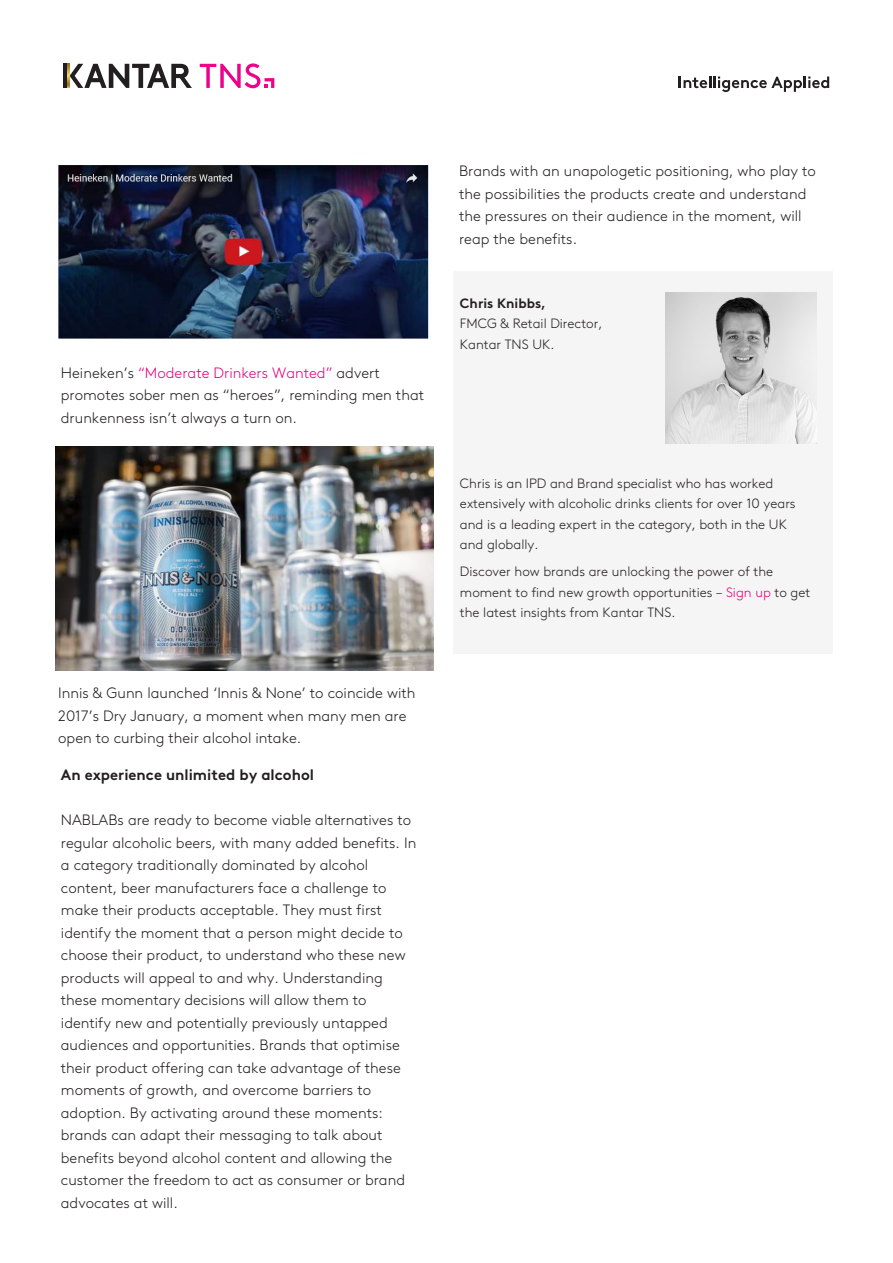
<style>
.page{position:relative;width:893px;height:1263px;background:#fff}
.page>*{position:absolute;margin:0;border:0;box-sizing:border-box;transform-origin:0 0}
.Body_copy{font:300 15px/22.5px "Kantar Brown";color:#231f20}
.Body_copy-2{font:700 15px "Kantar Brown";color:#231f20}
.Body_copy-3{font:300 13.5px/20.2px "Kantar Brown";color:#231f20}
.s1{color:#e5007e}
.s2{font-weight:700}
</style>
<div class="page">
<div style="left:453px;top:271px;width:380px;height:382px;background:#f5f5f5"></div>
<svg style="left:70px;top:64px;width:122px;height:24px"></svg>
<svg style="left:67px;top:64px;width:2px;height:24px"></svg>
<hr style="left:64px;top:64px;width:3px;height:24px;background:#231f20">
<svg style="left:200px;top:63px;width:74px;height:25px"></svg>
<svg style="left:679px;top:77px;width:150px;height:15px"></svg>
<img style="left:56px;top:447px;width:378px;height:224px">
<img style="left:665px;top:293px;width:151px;height:151px">
<img style="left:58px;top:165px;width:372px;height:174px">
<p class="Body_copy" style="left:61px;top:360px;width:365px">Heineken’s <span class="s1">“Moderate Drinkers Wanted”</span> advert promotes sober men as “heroes”, reminding men that drunkenness isn’t always a turn on.</p>
<p class="Body_copy" style="left:58px;top:681px;width:359px">Innis &amp; Gunn launched ‘Innis &amp; None’ to coincide with<br>2017’s Dry January, a moment when many men are open to curbing their alcohol intake.</p>
<p class="Body_copy-2" style="left:61px;top:763px;width:255px">An experience unlimited by alcohol</p>
<p class="Body_copy" style="left:61px;top:807px;width:357px">NABLABs are ready to become viable alternatives to regular alcoholic beers, with many added benefits. In a category traditionally dominated by alcohol content, beer manufacturers face a challenge to make their products acceptable. They must first identify the moment that a person might decide to choose their product, to understand who these new products will appeal to and why. Understanding these momentary decisions will allow them to identify new and potentially previously untapped audiences and opportunities. Brands that optimise their product offering can take advantage of these moments of growth, and overcome barriers to adoption. By activating around these moments: brands can adapt their messaging to talk about benefits beyond alcohol content and allowing the customer the freedom to act as consumer or brand advocates at will.</p>
<p class="Body_copy" style="left:459px;top:159px;width:358px">Brands with an unapologetic positioning, who play to the possibilities the products create and understand the pressures on their audience in the moment, will reap the benefits.</p>
<p class="Body_copy-3" style="left:460px;top:292px;width:144px"><span class="s2">Chris Knibbs,<br></span>FMCG &amp; Retail Director,<br>Kantar TNS UK.</p>
<p class="Body_copy-3" style="left:460px;top:472px;width:337px">Chris is an IPD and Brand specialist who has worked extensively with alcoholic drinks clients for over 10 years and is a leading expert in the category, both in the UK and globally.</p>
<p class="Body_copy-3" style="left:460px;top:560px;width:352px">Discover how brands are unlocking the power of the moment to find new growth opportunities – <span class="s1">Sign up</span> to get the latest insights from Kantar TNS.</p>
</div>
